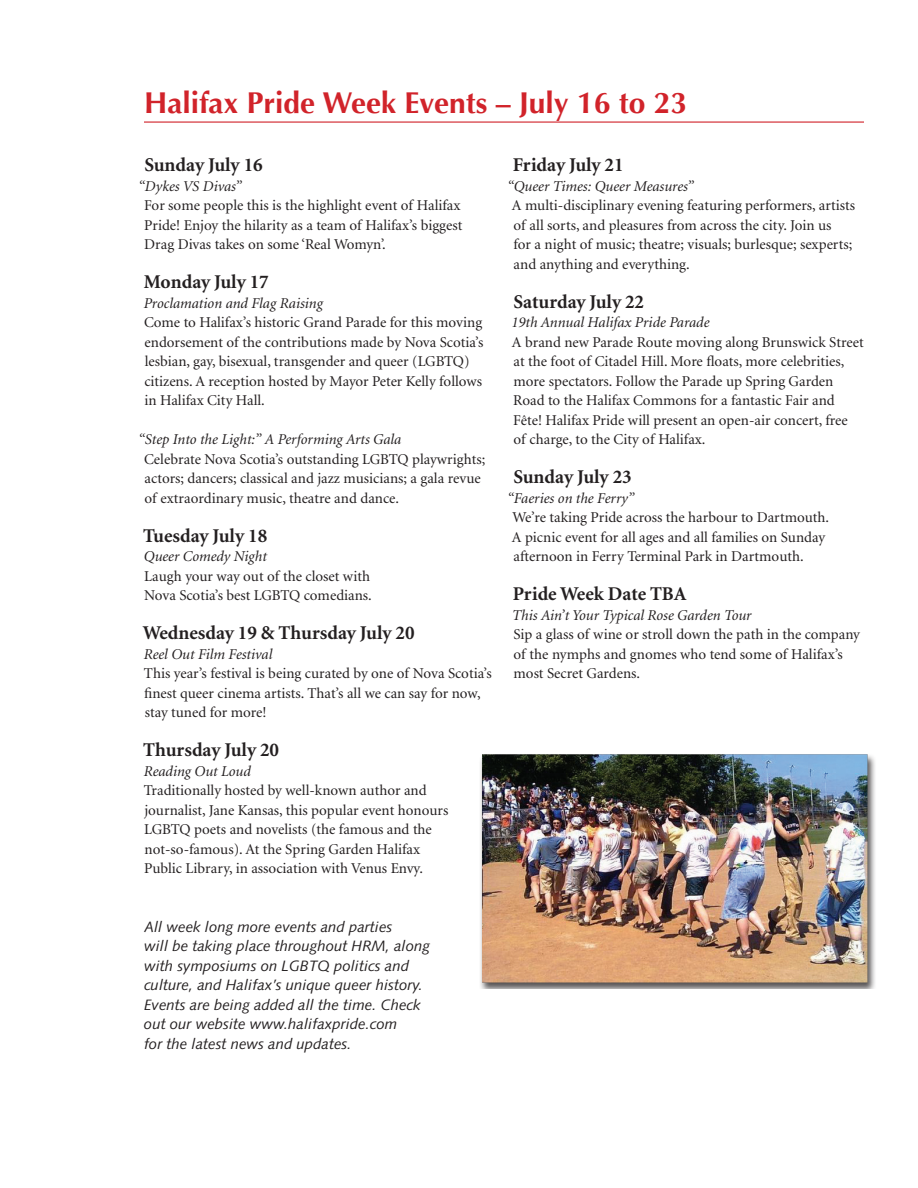
<style>
.page{position:relative;width:918px;height:1188px;background:#fff}
.page>*{position:absolute;margin:0;border:0;box-sizing:border-box;transform-origin:0 0}
.t1{font:700 30px "Optima";color:#d1232a}
.t2{font:700 19.5px "Minion";color:#231f20}
.t3{font:15px/19.5px "Minion";color:#231f20}
.t4{font:italic 15px "Minion";color:#231f20}
.t5{font:italic 15px/19.5px "Syntax";color:#231f20}
</style>
<div class="page">
<hr style="left:144px;top:122px;width:720px;height:1px;background:#d1232a">
<img style="left:480px;top:754px;width:395px;height:234px">
<h1 class="t1" style="left:144px;top:85px;width:545px">Halifax Pride Week Events – July 16 to 23</h1>
<h2 class="t2" style="left:144px;top:155px;width:120px">Sunday July 16</h2>
<p class="t4" style="left:138px;top:178px;width:105px">“Dykes VS Divas”</p>
<p class="t3" style="left:144px;top:196px;width:320px">For some people this is the highlight event of Halifax<br>Pride! Enjoy the hilarity as a team of Halifax’s biggest<br>Drag Divas takes on some ‘Real Womyn’.</p>
<h2 class="t2" style="left:144px;top:272px;width:127px">Monday July 17</h2>
<p class="t4" style="left:144px;top:295px;width:181px">Proclamation and Flag Raising</p>
<p class="t3" style="left:144px;top:313px;width:341px">Come to Halifax’s historic Grand Parade for this moving endorsement of the contributions made by Nova Scotia’s lesbian, gay, bisexual, transgender and queer (LGBTQ) citizens. A reception hosted by Mayor Peter Kelly follows in Halifax City Hall.</p>
<p class="t4" style="left:138px;top:432px;width:264px">“Step Into the Light:” A Performing Arts Gala</p>
<p class="t3" style="left:144px;top:450px;width:343px">Celebrate Nova Scotia’s outstanding LGBTQ playwrights; actors; dancers; classical and jazz musicians; a gala revue of extraordinary music, theatre and dance.</p>
<h2 class="t2" style="left:143px;top:525px;width:126px">Tuesday July 18</h2>
<p class="t4" style="left:144px;top:549px;width:125px">Queer Comedy Night</p>
<p class="t3" style="left:144px;top:567px;width:229px">Laugh your way out of the closet with<br>Nova Scotia’s best LGBTQ comedians.</p>
<h2 class="t2" style="left:143px;top:623px;width:273px">Wednesday 19 &amp; Thursday July 20</h2>
<p class="t4" style="left:144px;top:646px;width:130px">Reel Out Film Festival</p>
<p class="t3" style="left:144px;top:664px;width:349px">This year’s festival is being curated by one of Nova Scotia’s finest queer cinema artists. That’s all we can say for now, stay tuned for more!</p>
<h2 class="t2" style="left:143px;top:740px;width:138px">Thursday July 20</h2>
<p class="t4" style="left:144px;top:763px;width:109px">Reading Out Loud</p>
<p class="t3" style="left:144px;top:781px;width:306px">Traditionally hosted by well-known author and journalist, Jane Kansas, this popular event honours LGBTQ poets and novelists (the famous and the not-so-famous). At the Spring Garden Halifax Public Library, in association with Venus Envy.</p>
<p class="t5" style="left:144px;top:917px;width:287px">All week long more events and parties<br>will be taking place throughout HRM, along with symposiums on LGBTQ politics and culture, and Halifax’s unique queer history.<br>Events are being added all the time. Check out our website www.halifaxpride.com<br>for the latest news and updates.</p>
<h2 class="t2" style="left:513px;top:155px;width:112px">Friday July 21</h2>
<p class="t4" style="left:507px;top:178px;width:188px">“Queer Times: Queer Measures”</p>
<p class="t3" style="left:512px;top:196px;width:345px">A multi-disciplinary evening featuring performers, artists of all sorts, and pleasures from across the city. Join us<br>for a night of music; theatre; visuals; burlesque; sexperts; and anything and everything.</p>
<h2 class="t2" style="left:513px;top:291px;width:132px">Saturday July 22</h2>
<p class="t4" style="left:511px;top:315px;width:199px">19th Annual Halifax Pride Parade</p>
<p class="t3" style="left:512px;top:333px;width:353px">A brand new Parade Route moving along Brunswick Street at the foot of Citadel Hill. More floats, more celebrities, more spectators. Follow the Parade up Spring Garden Road to the Halifax Commons for a fantastic Fair and Fête! Halifax Pride will present an open-air concert, free<br>of charge, to the City of Halifax.</p>
<h2 class="t2" style="left:513px;top:467px;width:120px">Sunday July 23</h2>
<p class="t4" style="left:507px;top:490px;width:129px">“Faeries on the Ferry”</p>
<p class="t3" style="left:512px;top:508px;width:319px">We’re taking Pride across the harbour to Dartmouth.<br>A picnic event for all ages and all families on Sunday afternoon in Ferry Terminal Park in Dartmouth.</p>
<h2 class="t2" style="left:513px;top:584px;width:175px">Pride Week Date TBA</h2>
<p class="t4" style="left:512px;top:607px;width:241px">This Ain’t Your Typical Rose Garden Tour</p>
<p class="t3" style="left:513px;top:625px;width:348px">Sip a glass of wine or stroll down the path in the company of the nymphs and gnomes who tend some of Halifax’s most Secret Gardens.</p>
</div>
